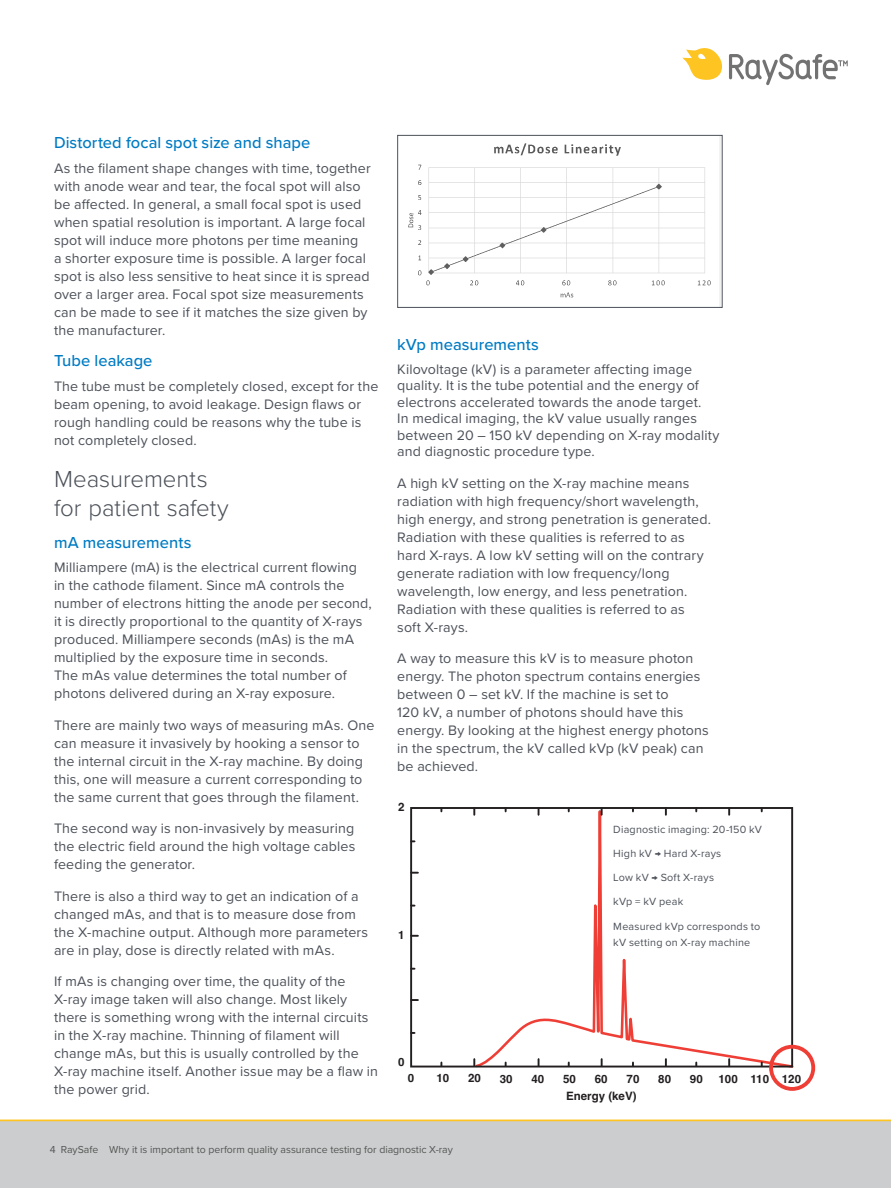
<style>
.page{position:relative;width:891px;height:1188px;background:#fff}
.page>*{position:absolute;margin:0;border:0;box-sizing:border-box;transform-origin:0 0}
.Technical_Data{font:300 24px/28.8px "Proxima Nova";color:#4c5159}
.Header_1_copy{font:500 16.5px "Proxima Nova";color:#007bc3}
.Body_copy{font:14.25px/18px "Proxima Nova";letter-spacing:.01em;color:#4c5159}
.t1{font:700 11.55px/16.2px "Helvetica";color:#231f20;text-align:center}
.Body_copy-2{font:10.8px/16.2px "Proxima Nova";letter-spacing:.02em;color:#4c5159}
.t2{font:10.5px "Proxima Nova";color:#545554}
</style>
<div class="page">
<svg style="left:682px;top:48px;width:166px;height:37px"></svg>
<div style="left:0;top:1120px;width:891px;height:68px;background:#cccdce"></div>
<hr style="left:0;top:1120px;width:891px;height:1px;background:#fec422">
<svg style="left:474px;top:807px;width:321px;height:284px"></svg>
<div style="left:410px;top:807px;width:383px;height:261px;border:2px solid #231f20"></div>
<svg style="left:473px;top:1059px;width:2px;height:7px"></svg>
<svg style="left:538px;top:1059px;width:2px;height:7px"></svg>
<svg style="left:601px;top:1059px;width:2px;height:7px"></svg>
<svg style="left:665px;top:1059px;width:2px;height:7px"></svg>
<svg style="left:728px;top:1059px;width:2px;height:7px"></svg>
<svg style="left:473px;top:808px;width:2px;height:7px"></svg>
<svg style="left:538px;top:808px;width:2px;height:7px"></svg>
<svg style="left:601px;top:808px;width:2px;height:7px"></svg>
<svg style="left:665px;top:808px;width:2px;height:7px"></svg>
<svg style="left:728px;top:808px;width:2px;height:7px"></svg>
<svg style="left:411px;top:999px;width:7px;height:2px"></svg>
<svg style="left:411px;top:935px;width:7px;height:2px"></svg>
<svg style="left:411px;top:872px;width:7px;height:2px"></svg>
<div style="left:769px;top:1045px;width:46px;height:46px;border:4px solid #ee3e35;border-radius:50%"></div>
<img style="left:408px;top:137px;width:313px;height:169px">
<div style="left:397px;top:135px;width:326px;height:173px;border:1px solid #4c5159"></div>
<p class="Header_1_copy" style="left:54px;top:130px;width:258px">Distorted focal spot size and shape</p>
<p class="Body_copy" style="left:54px;top:158px;width:318px">As the filament shape changes with time, together with anode wear and tear, the focal spot will also be affected. In general, a small focal spot is used when spatial resolution is important. A large focal spot will induce more photons per time meaning<br>a shorter exposure time is possible. A larger focal spot is also less sensitive to heat since it is spread over a larger area. Focal spot size measurements can be made to see if it matches the size given by the manufacturer.</p>
<p class="Header_1_copy" style="left:54px;top:348px;width:100px">Tube leakage</p>
<p class="Body_copy" style="left:54px;top:377px;width:326px">The tube must be completely closed, except for the beam opening, to avoid leakage. Design flaws or rough handling could be reasons why the tube is not completely closed.</p>
<p class="Technical_Data" style="left:54px;top:464px;width:176px">Measurements for patient safety</p>
<p class="Header_1_copy" style="left:54px;top:530px;width:139px">mA measurements</p>
<p class="Body_copy" style="left:54px;top:558px;width:319px">Milliampere (mA) is the electrical current flowing<br>in the cathode filament. Since mA controls the number of electrons hitting the anode per second, it is directly proportional to the quantity of X-rays produced. Milliampere seconds (mAs) is the mA multiplied by the exposure time in seconds.<br>The mAs value determines the total number of photons delivered during an X-ray exposure.</p>
<p class="Body_copy" style="left:54px;top:716px;width:322px">There are mainly two ways of measuring mAs. One can measure it invasively by hooking a sensor to the internal circuit in the X-ray machine. By doing this, one will measure a current corresponding to the same current that goes through the filament.</p>
<p class="Body_copy" style="left:54px;top:819px;width:303px;text-align:justify">The second way is non-invasively by measuring the electric field around the high voltage cables feeding the generator.</p>
<p class="Body_copy" style="left:54px;top:887px;width:316px">There is also a third way to get an indication of a changed mAs, and that is to measure dose from the X-machine output. Although more parameters are in play, dose is directly related with mAs.</p>
<p class="Body_copy" style="left:54px;top:972px;width:326px">If mAs is changing over time, the quality of the X-ray image taken will also change. Most likely there is something wrong with the internal circuits in the X-ray machine. Thinning of filament will change mAs, but this is usually controlled by the X-ray machine itself. Another issue may be a flaw in the power grid.</p>
<p class="Header_1_copy" style="left:397px;top:332px;width:143px">kVp measurements</p>
<p class="Body_copy" style="left:397px;top:360px;width:324px;line-height:16.5px">Kilovoltage (kV) is a parameter affecting image quality. It is the tube potential and the energy of electrons accelerated towards the anode target.<br>In medical imaging, the kV value usually ranges between 20 – 150 kV depending on X-ray modality and diagnostic procedure type.</p>
<p class="Body_copy" style="left:397px;top:473px;width:315px">A high kV setting on the X-ray machine means radiation with high frequency/short wavelength, high energy, and strong penetration is generated.<br>Radiation with these qualities is referred to as hard X-rays. A low kV setting will on the contrary generate radiation with low frequency/long wavelength, low energy, and less penetration.<br>Radiation with these qualities is referred to as soft X-rays.</p>
<p class="Body_copy" style="left:397px;top:649px;width:313px">A way to measure this kV is to measure photon energy. The photon spectrum contains energies between 0 – set kV. If the machine is set to<br>120 kV, a number of photons should have this energy. By looking at the highest energy photons in the spectrum, the kV called kVp (kV peak) can be achieved.</p>
<p class="t1" style="left:398px;top:801px;width:8px">2</p>
<p class="t1" style="left:398px;top:928px;width:8px">1</p>
<p class="t1" style="left:398px;top:1055px;width:8px">0</p>
<p class="Body_copy-2" style="left:613px;top:820px;width:150px">Diagnostic imaging: 20-150 kV</p>
<p class="Body_copy-2" style="left:613px;top:845px;width:109px">High kV → Hard X-rays</p>
<p class="Body_copy-2" style="left:613px;top:869px;width:102px">Low kV → Soft X-rays</p>
<p class="Body_copy-2" style="left:613px;top:893px;width:71px">kVp = kV peak</p>
<p class="Body_copy-2" style="left:613px;top:918px;width:148px">Measured kVp corresponds to kV setting on X-ray machine</p>
<p class="t1" style="left:408px;top:1072px;width:8px">0</p>
<p class="t1" style="left:468px;top:1072px;width:14px">20</p>
<p class="t1" style="left:532px;top:1073px;width:14px">40</p>
<p class="t1" style="left:566px;top:1073px;width:72px">60<br>Energy (keV)</p>
<p class="t1" style="left:436px;top:1072px;width:14px">10</p>
<p class="t1" style="left:500px;top:1073px;width:14px">30</p>
<p class="t1" style="left:563px;top:1073px;width:14px">50</p>
<p class="t1" style="left:627px;top:1073px;width:14px">70</p>
<p class="t1" style="left:658px;top:1073px;width:14px">80</p>
<p class="t1" style="left:690px;top:1073px;width:14px">90</p>
<p class="t1" style="left:718px;top:1073px;width:84px">100 110 120</p>
<p class="t2" style="left:50px;top:1142px;width:405px">4 RaySafe Why it is important to perform quality assurance testing for diagnostic X-ray</p>
</div>
